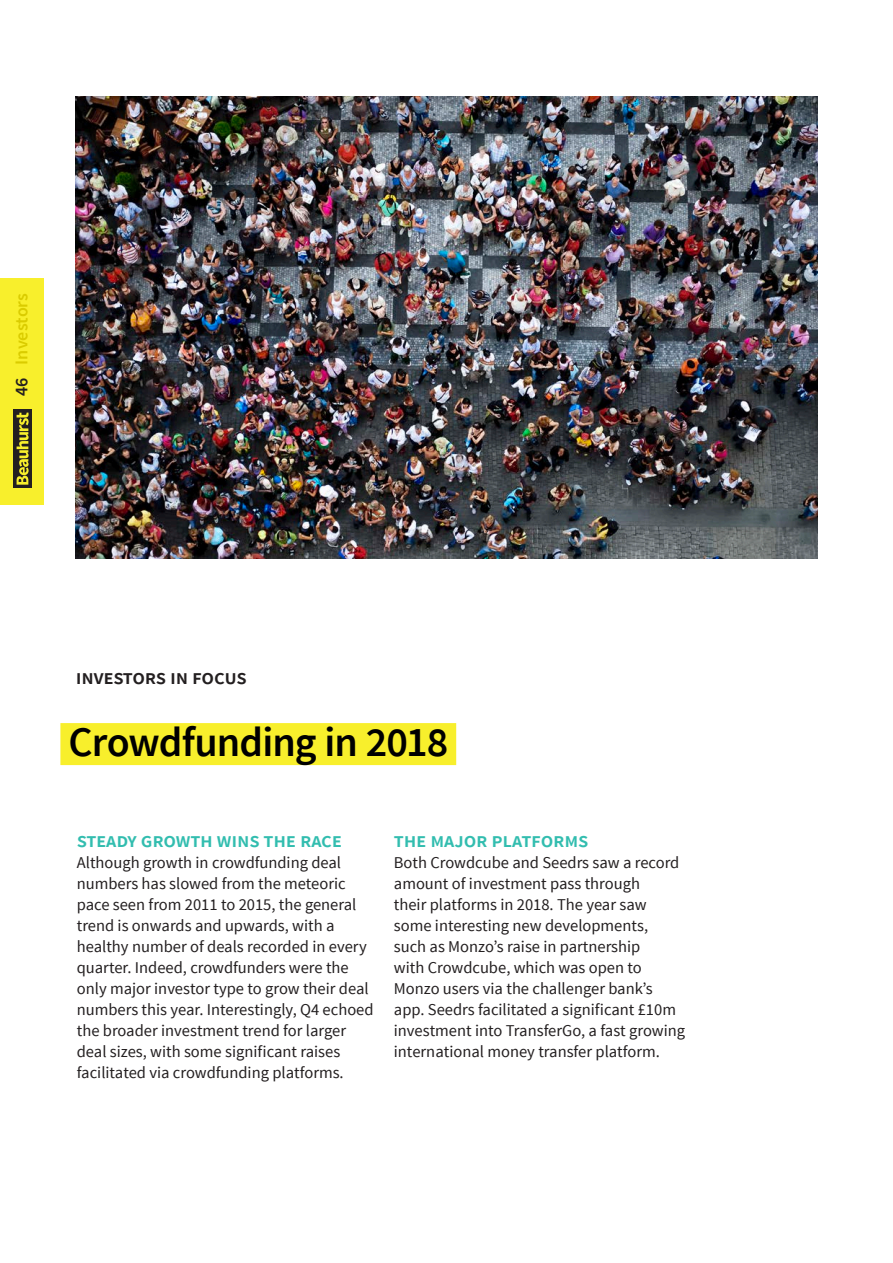
<style>
.page{position:relative;width:893px;height:1263px;background:#fff}
.page>*{position:absolute;margin:0;border:0;box-sizing:border-box;transform-origin:0 0}
.t1{font:600 42px "Source Sans Pro";letter-spacing:-.025em;color:#000}
.t2{font:600 21px "Source Sans Pro";color:#32bdaf}
.grey_sub{font:600 21px "Source Sans Pro";color:#231f20}
.t3{font:600 18px "Source Sans Pro";color:#dacc00}
.t4{font:16.5px/21px "Source Sans Pro";color:#231f20}
.s1{color:#231f20}
</style>
<div class="page">
<div style="left:0;top:279px;width:43px;height:226px;background:#f8ef2c"></div>
<div style="left:13px;top:409px;width:19px;height:79px;background:#231f20"></div>
<svg style="left:17px;top:412px;width:12px;height:73px"></svg>
<div style="left:60px;top:723px;width:396px;height:42px;background:#f8ef2c"></div>
<img style="left:75px;top:96px;width:743px;height:462px">
<p class="t3" style="left:10px;top:396px;width:104px;rotate:-90deg"><span class="s1">46</span> Investors</p>
<p class="grey_sub" style="left:76px;top:664px;width:173px">investors in focus</p>
<p class="t1" style="left:69px;top:716px;width:381px">Crowdfunding in 2018</p>
<p class="t2" style="left:77px;top:826px;width:267px">steady growth wins the race</p>
<p class="t4" style="left:77px;top:852px;width:298px">Although growth in crowdfunding deal numbers has slowed from the meteoric pace seen from 2011 to 2015, the general trend is onwards and upwards, with a healthy number of deals recorded in every quarter. Indeed, crowdfunders were the only major investor type to grow their deal numbers this year. Interestingly, Q4 echoed the broader investment trend for larger deal sizes, with some significant raises facilitated via crowdfunding platforms.</p>
<p class="t2" style="left:394px;top:826px;width:196px">the major platforms</p>
<p class="t4" style="left:394px;top:852px;width:293px">Both Crowdcube and Seedrs saw a record amount of investment pass through<br>their platforms in 2018. The year saw some interesting new developments,<br>such as Monzo’s raise in partnership<br>with Crowdcube, which was open to Monzo users via the challenger bank’s app. Seedrs facilitated a significant £10m investment into TransferGo, a fast growing international money transfer platform.</p>
</div>
